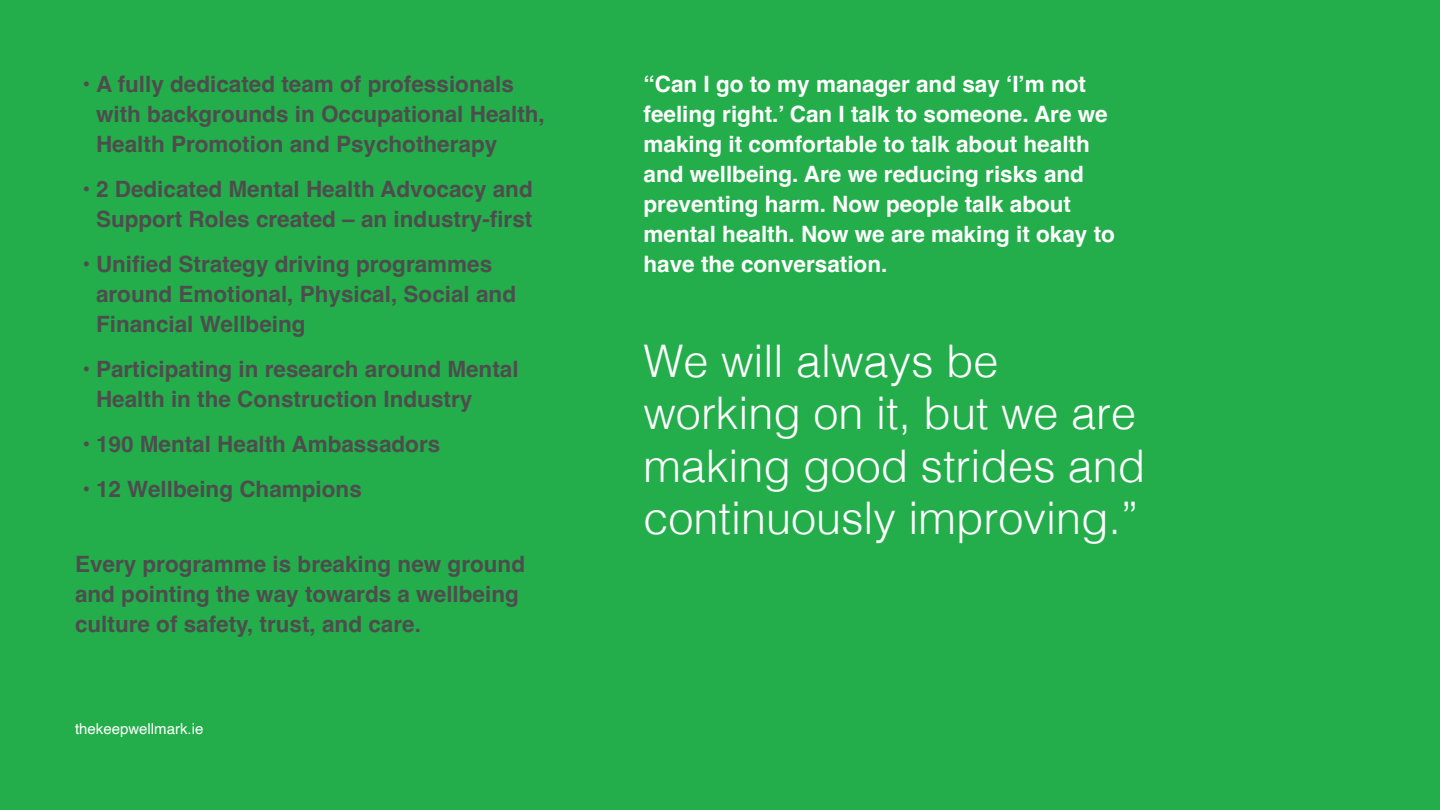
<style>
.page{position:relative;width:1440px;height:810px;background:#24ae4b}
.page>*{position:absolute;margin:0;border:0;box-sizing:border-box;transform-origin:0 0}
.t1{font:300 45px/52.5px "Helvetica";color:#fff}
.t2{font:700 22.5px/30px "Helvetica";color:#4d4d4d}
.t3{font:700 22.5px/30px "Helvetica";color:#fff}
.t4{font:15px "Helvetica";color:#fff}
</style>
<div class="page">
<p class="t2" style="left:96px;top:71px;width:450px;text-indent:-14px">• A fully dedicated team of professionals with backgrounds in Occupational Health,<br>Health Promotion and Psychotherapy</p>
<p class="t2" style="left:82px;top:176px;width:452px;text-align:center">• 2 Dedicated Mental Health Advocacy and<br>Support Roles created – an industry-first</p>
<p class="t2" style="left:96px;top:251px;width:422px;text-indent:-14px">• Unified Strategy driving programmes around Emotional, Physical, Social and<br>Financial Wellbeing</p>
<p class="t2" style="left:96px;top:356px;width:424px;text-indent:-14px">• Participating in research around Mental<br>Health in the Construction Industry</p>
<p class="t2" style="left:82px;top:431px;width:359px">• 190 Mental Health Ambassadors</p>
<p class="t2" style="left:82px;top:476px;width:281px">• 12 Wellbeing Champions</p>
<p class="t2" style="left:75px;top:551px;width:452px">Every programme is breaking new ground and pointing the way towards a wellbeing culture of safety, trust, and care.</p>
<p class="t4" style="left:75px;top:717px;width:130px">thekeepwellmark.ie</p>
<p class="t3" style="left:644px;top:71px;width:473px">“Can I go to my manager and say ‘I’m not feeling right.’ Can I talk to someone. Are we making it comfortable to talk about health and wellbeing. Are we reducing risks and preventing harm. Now people talk about mental health. Now we are making it okay to have the conversation.</p>
<h1 class="t1" style="left:644px;top:331px;width:503px">We will always be working on it, but we are making good strides and continuously improving.”</h1>
</div>
